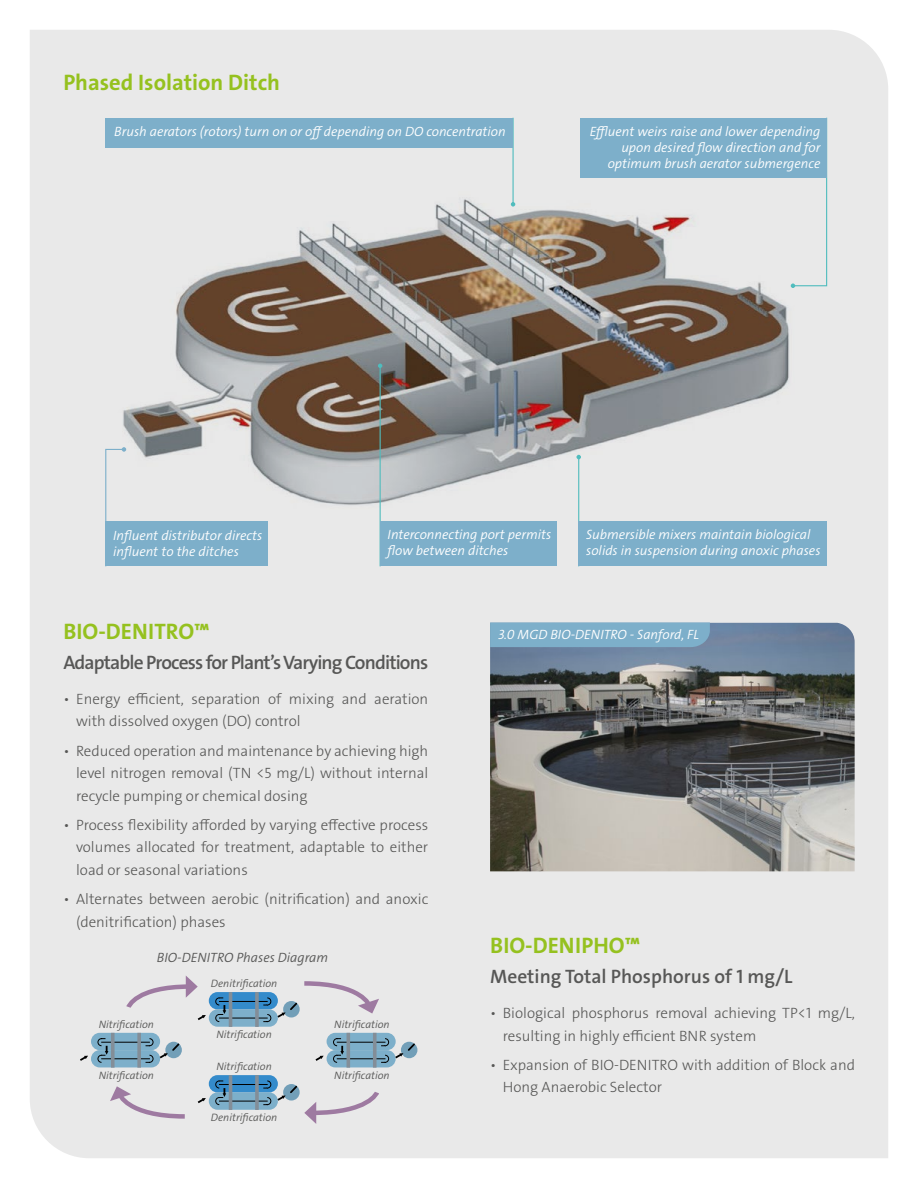
<style>
.page{position:relative;width:918px;height:1188px;background:#fff}
.page>*{position:absolute;margin:0;border:0;box-sizing:border-box;transform-origin:0 0}
.t1{font:22.5px "The Sans Veolia W7 Bld";color:#95c11f}
.t2{font:19.5px "The Sans Veolia W6 Se Bld";letter-spacing:-.045em;color:#575756}
.t3{font:19.5px "The Sans Veolia W6 Se Bld";color:#575756}
.t4{font:15px/22.5px "The Sans Veolia W3 Lig";color:#575756}
.t5{font:13.5px/16.2px "The Sans Veolia W4 Se Lig It";color:#fff}
.t6{font:13.5px "The Sans Veolia W4 Se Lig It";color:#575756}
.t7{font:10.8px "The Sans Veolia W4 Se Lig It";color:#575756}
</style>
<div class="page">
<div style="left:30px;top:30px;width:858px;height:1128px;background:#e9e9e9"></div>
<img style="left:490px;top:623px;width:365px;height:248px">
<div style="left:490px;top:622px;width:220px;height:25px;background:#7dafca"></div>
<img style="left:98px;top:191px;width:719px;height:319px">
<svg style="left:105px;top:447px;width:21px;height:120px"></svg>
<hr style="left:513px;top:118px;width:1px;height:86px;background:#50bcbd">
<svg style="left:511px;top:202px;width:4px;height:5px"></svg>
<svg style="left:791px;top:117px;width:37px;height:171px"></svg>
<hr style="left:380px;top:366px;width:1px;height:200px;background:#50bcbd">
<svg style="left:378px;top:364px;width:4px;height:4px"></svg>
<hr style="left:578px;top:457px;width:1px;height:109px;background:#50bcbd">
<svg style="left:576px;top:455px;width:5px;height:4px"></svg>
<div style="left:105px;top:521px;width:162px;height:45px;background:#7dafca"></div>
<div style="left:380px;top:521px;width:177px;height:45px;background:#7dafca"></div>
<div style="left:579px;top:521px;width:248px;height:45px;background:#7dafca"></div>
<div style="left:105px;top:118px;width:408px;height:30px;background:#7dafca"></div>
<div style="left:580px;top:118px;width:247px;height:60px;background:#7dafca"></div>
<hr style="left:347px;top:1033px;width:3px;height:35px;background:#838e98">
<svg style="left:80px;top:1033px;width:101px;height:34px"></svg>
<svg style="left:316px;top:1033px;width:101px;height:34px"></svg>
<svg style="left:124px;top:976px;width:255px;height:51px"></svg>
<svg style="left:110px;top:1086px;width:79px;height:35px"></svg>
<svg style="left:198px;top:1075px;width:183px;height:49px"></svg>
<h1 class="t1" style="left:63px;top:67px;width:218px">Phased Isolation Ditch</h1>
<p class="t5" style="left:114px;top:123px;width:393px">Brush aerators (rotors) turn on or off depending on DO concentration</p>
<p class="t5" style="left:590px;top:123px;width:232px;text-align:right">Effluent weirs raise and lower depending upon desired flow direction and for optimum brush aerator submergence</p>
<p class="t5" style="left:113px;top:527px;width:151px">Influent distributor directs influent to the ditches</p>
<p class="t5" style="left:388px;top:527px;width:165px">Interconnecting port permits flow between ditches</p>
<p class="t5" style="left:586px;top:527px;width:236px">Submersible mixers maintain biological solids in suspension during anoxic phases</p>
<h1 class="t1" style="left:63px;top:617px;width:148px">BIO-DENITRO™</h1>
<p class="t5" style="left:498px;top:627px;width:203px">3.0 MGD BIO-DENITRO - Sanford, FL</p>
<h2 class="t2" style="left:63px;top:649px;width:366px">Adaptable Process for Plant’s Varying Conditions</h2>
<p class="t4" style="left:76px;top:688px;width:354px;text-indent:-13px">• Energy efficient, separation of mixing and aeration with dissolved oxygen (DO) control</p>
<p class="t4" style="left:76px;top:739px;width:354px;text-align:justify;text-indent:-13px">• Reduced operation and maintenance by achieving high level nitrogen removal (TN &lt;5 mg/L) without internal recycle pumping or chemical dosing</p>
<p class="t4" style="left:76px;top:814px;width:354px;text-align:justify;text-indent:-13px">• Process flexibility afforded by varying effective process volumes allocated for treatment, adaptable to either load or seasonal variations</p>
<p class="t4" style="left:76px;top:888px;width:354px;text-indent:-13px">• Alternates between aerobic (nitrification) and anoxic (denitrification) phases</p>
<h1 class="t1" style="left:490px;top:931px;width:152px">BIO-DENIPHO™</h1>
<h2 class="t3" style="left:490px;top:964px;width:304px">Meeting Total Phosphorus of 1 mg/L</h2>
<p class="t4" style="left:503px;top:1002px;width:354px;text-indent:-13px">• Biological phosphorus removal achieving TP&lt;1 mg/L, resulting in highly efficient BNR system</p>
<p class="t4" style="left:503px;top:1054px;width:354px;text-indent:-13px">• Expansion of BIO-DENITRO with addition of Block and<br>Hong Anaerobic Selector</p>
<p class="t6" style="left:157px;top:948px;width:173px">BIO-DENITRO Phases Diagram</p>
<p class="t7" style="left:211px;top:976px;width:68px">Denitrification</p>
<p class="t7" style="left:99px;top:1017px;width:57px">Nitrification</p>
<p class="t7" style="left:334px;top:1017px;width:57px">Nitrification</p>
<p class="t7" style="left:216px;top:1059px;width:57px">Nitrification</p>
<p class="t7" style="left:216px;top:1028px;width:57px">Nitrification</p>
<p class="t7" style="left:99px;top:1068px;width:57px">Nitrification</p>
<p class="t7" style="left:334px;top:1068px;width:57px">Nitrification</p>
<p class="t7" style="left:211px;top:1111px;width:68px">Denitrification</p>
</div>
